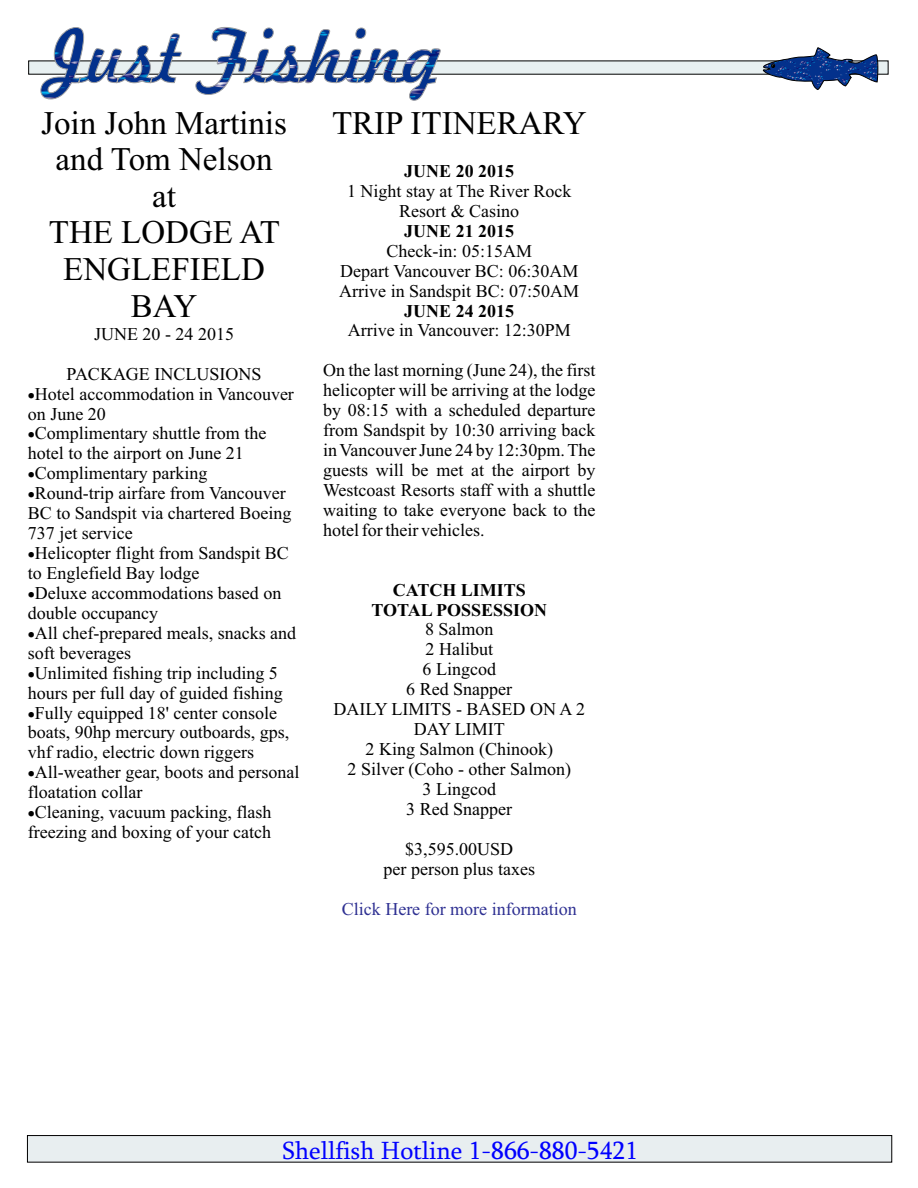
<style>
.page{position:relative;width:918px;height:1188px;background:#fff}
.page>*{position:absolute;margin:0;border:0;box-sizing:border-box;transform-origin:0 0}
.t1{font:33px/36.6px "Times New Roman";color:#000;text-align:center}
.t2{font:25.5px "Sylfaen";color:#00f}
.t3{font:18px/20px "Times New Roman";color:#000}
.t4{font:700 18px/20px "Times New Roman";color:#000;text-align:center}
.t5{font:18px "Times New Roman";color:#2e3092}
</style>
<div class="page">
<div style="left:27px;top:1135px;width:865px;height:27px;background:#e8eef0;border:1px solid #000"></div>
<div style="left:28px;top:61px;width:860px;height:13px;background:#e8f0f1"></div>
<svg style="left:41px;top:27px;width:400px;height:74px"></svg>
<svg style="left:763px;top:47px;width:115px;height:43px"></svg>
<h1 class="t1" style="left:41px;top:108px;width:247px">Join John Martinis and Tom Nelson at<br>THE LODGE AT<br>ENGLEFIELD<br>BAY</h1>
<p class="t3" style="left:94px;top:325px;width:141px">JUNE 20 - 24 2015</p>
<p class="t3" style="left:67px;top:365px;width:196px">PACKAGE INCLUSIONS</p>
<p class="t3" style="left:28px;top:385px;width:268px">•Hotel accommodation in Vancouver on June 20</p>
<p class="t3" style="left:28px;top:425px;width:240px">•Complimentary shuttle from the hotel to the airport on June 21</p>
<p class="t3" style="left:28px;top:465px;width:181px">•Complimentary parking</p>
<p class="t3" style="left:28px;top:485px;width:265px">•Round-trip airfare from Vancouver<br>BC to Sandspit via chartered Boeing<br>737 jet service</p>
<p class="t3" style="left:28px;top:545px;width:263px">•Helicopter flight from Sandspit BC to Englefield Bay lodge</p>
<p class="t3" style="left:28px;top:585px;width:255px">•Deluxe accommodations based on double occupancy</p>
<p class="t3" style="left:28px;top:625px;width:270px">•All chef-prepared meals, snacks and soft beverages</p>
<p class="t3" style="left:28px;top:664px;width:256px">•Unlimited fishing trip including 5 hours per full day of guided fishing</p>
<p class="t3" style="left:28px;top:704px;width:263px">•Fully equipped 18' center console boats, 90hp mercury outboards, gps, vhf radio, electric down riggers</p>
<p class="t3" style="left:28px;top:764px;width:273px">•All-weather gear, boots and personal floatation collar</p>
<p class="t3" style="left:28px;top:804px;width:245px">•Cleaning, vacuum packing, flash freezing and boxing of your catch</p>
<h1 class="t1" style="left:332px;top:108px;width:256px">TRIP ITINERARY</h1>
<p class="t4" style="left:404px;top:163px;width:111px">JUNE 20 2015</p>
<p class="t3" style="left:347px;top:183px;width:226px;text-align:center">1 Night stay at The River Rock<br>Resort &amp; Casino</p>
<p class="t4" style="left:404px;top:223px;width:111px">JUNE 21 2015</p>
<p class="t3" style="left:339px;top:242px;width:242px;text-align:center">Check-in: 05:15AM<br>Depart Vancouver BC: 06:30AM<br>Arrive in Sandspit BC: 07:50AM</p>
<p class="t4" style="left:404px;top:302px;width:111px">JUNE 24 2015</p>
<p class="t3" style="left:348px;top:322px;width:225px">Arrive in Vancouver: 12:30PM</p>
<p class="t3" style="left:323px;top:362px;width:274px;text-align:justify">On the last morning (June 24), the first helicopter will be arriving at the lodge by 08:15 with a scheduled departure from Sandspit by 10:30 arriving back in Vancouver June 24 by 12:30pm. The guests will be met at the airport by Westcoast Resorts staff with a shuttle waiting to take everyone back to the hotel for their vehicles.</p>
<p class="t4" style="left:371px;top:581px;width:177px">CATCH LIMITS<br>TOTAL POSSESSION</p>
<p class="t3" style="left:334px;top:621px;width:253px;text-align:center">8 Salmon<br>2 Halibut<br>6 Lingcod<br>6 Red Snapper<br>DAILY LIMITS - BASED ON A 2<br>DAY LIMIT<br>2 King Salmon (Chinook)<br>2 Silver (Coho - other Salmon)<br>3 Lingcod<br>3 Red Snapper</p>
<p class="t3" style="left:384px;top:840px;width:153px;text-align:center">$3,595.00USD<br>per person plus taxes</p>
<p class="t5" style="left:342px;top:902px;width:236px">Click Here for more information</p>
<h2 class="t2" style="left:282px;top:1140px;width:357px">Shellfish Hotline 1-866-880-5421</h2>
</div>
